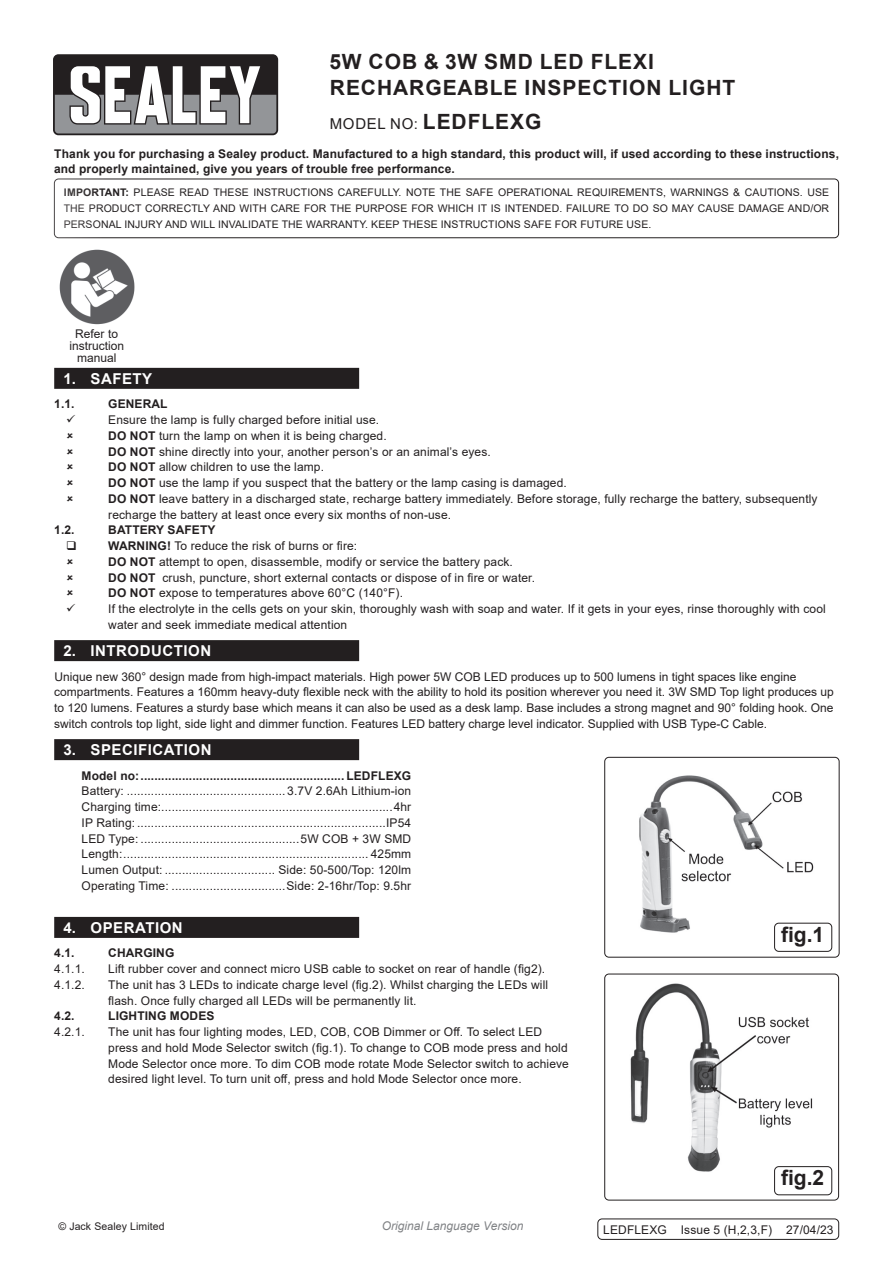
<style>
.page{position:relative;width:893px;height:1263px;background:#fff}
.page>*{position:absolute;margin:0;border:0;box-sizing:border-box;transform-origin:0 0}
.Product_Description{font:700 21px/25.2px "Arial";letter-spacing:.045em;color:#231f20}
.t1{font:700 15px "Arial";letter-spacing:.035em;color:#fff}
.Product_Description-2{font:15px "Arial";letter-spacing:.045em;color:#231f20}
.Body{font:12px/15.8px "Arial";letter-spacing:.01em;color:#231f20}
.Specifications__Tabb{font:12px "Arial";letter-spacing:.01em;color:#231f20}
.Body-2{font:700 12px/15.8px "Arial";letter-spacing:.01em;color:#231f20}
.Specifications__Tabb-2{font:700 12px "Arial";letter-spacing:.01em;color:#231f20}
.Body__Footer{font:12px "Arial";letter-spacing:.01em;color:#231f20}
.t2{font:italic 12px "Arial";color:#808285}
.Body__Justified__7pt{font:10.5px/15.8px "Arial";letter-spacing:.01em;color:#231f20;text-align:justify}
.s1{font-weight:700;font-size:21px}
.s2{font-weight:700}
.s3{font-weight:400;font-size:12px;color:#231f20}
</style>
<div class="page">
<div style="left:54px;top:179px;width:785px;height:59px;border:1px solid #231f20;border-radius:4px"></div>
<div style="left:54px;top:368px;width:305px;height:21px;background:#231f20"></div>
<div style="left:54px;top:640px;width:305px;height:21px;background:#231f20"></div>
<div style="left:54px;top:739px;width:305px;height:21px;background:#231f20"></div>
<div style="left:54px;top:917px;width:305px;height:21px;background:#231f20"></div>
<div style="left:597px;top:1218px;width:242px;height:22px;border:1px solid #231f20;border-radius:4px"></div>
<img style="left:59px;top:249px;width:76px;height:76px">
<svg style="left:53px;top:54px;width:226px;height:82px"></svg>
<img style="left:639px;top:775px;width:187px;height:158px">
<div style="left:604px;top:757px;width:235px;height:200px;border:1px solid #231f20;border-radius:4px"></div>
<div style="left:775px;top:923px;width:57px;height:28px;background:#fff;border-radius:4px"></div>
<div style="left:774px;top:923px;width:58px;height:29px;border:1px solid #231f20;border-radius:4px"></div>
<img style="left:630px;top:983px;width:183px;height:189px">
<div style="left:604px;top:974px;width:235px;height:226px;border:1px solid #231f20;border-radius:4px"></div>
<div style="left:775px;top:1166px;width:57px;height:29px;background:#fff;border-radius:4px"></div>
<div style="left:774px;top:1166px;width:58px;height:29px;border:1px solid #231f20;border-radius:4px"></div>
<p class="Product_Description" style="left:330px;top:50px;width:407px">5W COB &amp; 3W SMD LED FLEXI<br>RECHARGEABLE INSPECTION LIGHT</p>
<p class="Product_Description-2" style="left:330px;top:113px;width:213px">MODEL NO: <span class="s1">LEDFLEXG</span></p>
<p class="Body-2" style="left:54px;top:146px;width:786px">Thank you for purchasing a Sealey product. Manufactured to a high standard, this product will, if used according to these instructions, and properly maintained, give you years of trouble free performance.</p>
<p class="Body__Justified__7pt" style="left:64px;top:184px;width:767px"><span class="s2">IMPORTANT:</span> PLEASE READ THESE INSTRUCTIONS CAREFULLY. NOTE THE SAFE OPERATIONAL REQUIREMENTS, WARNINGS &amp; CAUTIONS. USE THE PRODUCT CORRECTLY AND WITH CARE FOR THE PURPOSE FOR WHICH IT IS INTENDED. FAILURE TO DO SO MAY CAUSE DAMAGE AND/OR PERSONAL INJURY AND WILL INVALIDATE THE WARRANTY. KEEP THESE INSTRUCTIONS SAFE FOR FUTURE USE.</p>
<p class="Body" style="left:69px;top:328px;width:56px;line-height:12px;text-align:center">Refer to instruction</p>
<p class="Body" style="left:77px;top:350px;width:41px">manual</p>
<p class="t1" style="left:63px;top:368px;width:93px">1. SAFETY<span class="s3">i</span></p>
<p class="Body-2" style="left:54px;top:396px;width:22px">1.1.</p>
<p class="Body-2" style="left:108px;top:396px;width:61px">GENERAL</p>
<p class="Body" style="left:108px;top:412px;width:272px">Ensure the lamp is fully charged before initial use.</p>
<p class="Body" style="left:108px;top:428px;width:280px"><span class="s2">DO NOT</span> turn the lamp on when it is being charged.</p>
<p class="Body" style="left:108px;top:443px;width:384px"><span class="s2">DO NOT</span> shine directly into your, another person’s or an animal’s eyes.</p>
<p class="Body" style="left:108px;top:459px;width:217px"><span class="s2">DO NOT</span> allow children to use the lamp.</p>
<p class="Body" style="left:108px;top:475px;width:460px"><span class="s2">DO NOT</span> use the lamp if you suspect that the battery or the lamp casing is damaged.</p>
<p class="Body" style="left:108px;top:491px;width:711px"><span class="s2">DO NOT</span> leave battery in a discharged state, recharge battery immediately. Before storage, fully recharge the battery, subsequently recharge the battery at least once every six months of non-use.</p>
<p class="Body-2" style="left:54px;top:522px;width:22px">1.2.</p>
<p class="Body-2" style="left:108px;top:522px;width:109px">BATTERY SAFETY</p>
<p class="Body" style="left:108px;top:538px;width:251px"><span class="s2">WARNING!</span> To reduce the risk of burns or fire:</p>
<p class="Body" style="left:108px;top:554px;width:406px"><span class="s2">DO NOT</span> attempt to open, disassemble, modify or service the battery pack.</p>
<p class="Body" style="left:108px;top:569px;width:428px"><span class="s2">DO NOT</span> crush, puncture, short external contacts or dispose of in fire or water.</p>
<p class="Body" style="left:108px;top:585px;width:296px"><span class="s2">DO NOT</span> expose to temperatures above 60°C (140°F).</p>
<p class="Body" style="left:108px;top:601px;width:719px">If the electrolyte in the cells gets on your skin, thoroughly wash with soap and water. If it gets in your eyes, rinse thoroughly with cool water and seek immediate medical attention</p>
<p class="t1" style="left:63px;top:640px;width:149px">2. INTRODUCTION</p>
<p class="Body" style="left:54px;top:668px;width:781px">Unique new 360° design made from high-impact materials. High power 5W COB LED produces up to 500 lumens in tight spaces like engine compartments. Features a 160mm heavy-duty flexible neck with the ability to hold its position wherever you need it. 3W SMD Top light produces up to 120 lumens. Features a sturdy base which means it can also be used as a desk lamp. Base includes a strong magnet and 90° folding hook. One switch controls top light, side light and dimmer function. Features LED battery charge level indicator. Supplied with USB Type-C Cable.</p>
<p class="t1" style="left:63px;top:739px;width:150px">3. SPECIFICATION</p>
<p class="Specifications__Tabb-2" style="left:81px;top:767px;width:331px">Model no:........................................................... LEDFLEXG</p>
<p class="Specifications__Tabb" style="left:81px;top:783px;width:331px">Battery: .............................................. 3.7V 2.6Ah Lithium-ion</p>
<p class="Specifications__Tabb" style="left:81px;top:799px;width:331px">Charging time:...................................................................4hr</p>
<p class="Specifications__Tabb" style="left:81px;top:814px;width:331px">IP Rating: ........................................................................IP54</p>
<p class="Specifications__Tabb" style="left:81px;top:830px;width:331px">LED Type: ..............................................5W COB + 3W SMD</p>
<p class="Specifications__Tabb" style="left:81px;top:846px;width:331px">Length:....................................................................... 425mm</p>
<p class="Specifications__Tabb" style="left:81px;top:862px;width:331px">Lumen Output: ................................ Side: 50-500/Top: 120lm</p>
<p class="Specifications__Tabb" style="left:81px;top:877px;width:331px">Operating Time: .................................Side: 2-16hr/Top: 9.5hr</p>
<p class="t1" style="left:63px;top:917px;width:121px">4. OPERATION</p>
<p class="Body-2" style="left:54px;top:945px;width:22px">4.1.</p>
<p class="Body-2" style="left:108px;top:945px;width:68px">CHARGING</p>
<p class="Body" style="left:54px;top:961px;width:32px">4.1.1.</p>
<p class="Body" style="left:108px;top:961px;width:439px">Lift rubber cover and connect micro USB cable to socket on rear of handle (fig2).</p>
<p class="Body" style="left:54px;top:977px;width:32px">4.1.2.</p>
<p class="Body" style="left:108px;top:977px;width:441px">The unit has 3 LEDs to indicate charge level (fig.2). Whilst charging the LEDs will</p>
<p class="Body" style="left:108px;top:992px;width:310px">flash. Once fully charged all LEDs will be permanently lit.</p>
<p class="Body-2" style="left:54px;top:1008px;width:22px">4.2.</p>
<p class="Body-2" style="left:108px;top:1008px;width:108px">LIGHTING MODES</p>
<p class="Body" style="left:54px;top:1024px;width:32px">4.2.1.</p>
<p class="Body" style="left:108px;top:1024px;width:435px">The unit has four lighting modes, LED, COB, COB Dimmer or Off. To select LED</p>
<p class="Body" style="left:108px;top:1040px;width:461px">press and hold Mode Selector switch (fig.1). To change to COB mode press and hold</p>
<p class="Body" style="left:108px;top:1055px;width:462px">Mode Selector once more. To dim COB mode rotate Mode Selector switch to achieve</p>
<p class="Body" style="left:108px;top:1071px;width:415px">desired light level. To turn unit off, press and hold Mode Selector once more.</p>
<p class="Product_Description" style="left:781px;top:922px;width:45px">fig.1</p>
<p class="Product_Description" style="left:781px;top:1165px;width:45px">fig.2</p>
<p class="Body__Justified__7pt" style="left:58px;top:1219px;width:108px">© Jack Sealey Limited</p>
<p class="t2" style="left:382px;top:1218px;width:143px">Original Language Version</p>
<p class="Body__Footer" style="left:603px;top:1221px;width:232px">LEDFLEXG Issue 5 (H,2,3,F) 27/04/23</p>
</div>
